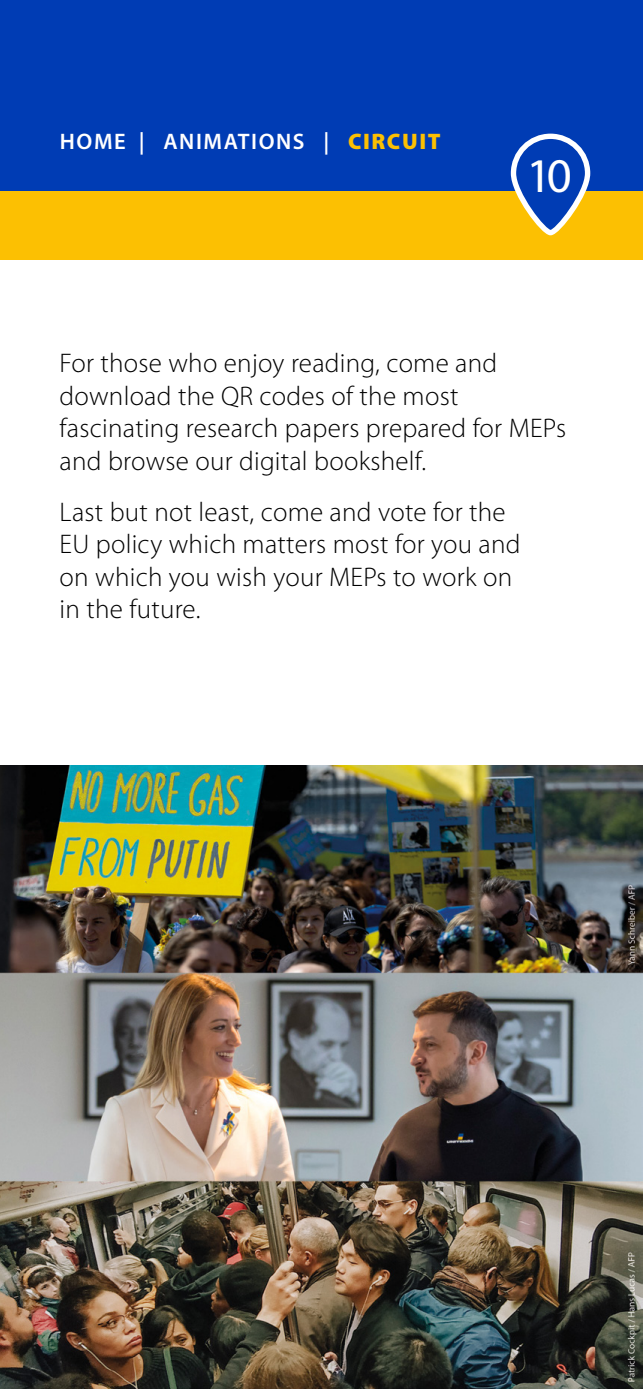
<style>
.page{position:relative;width:643px;height:1389px;background:#fff}
.page>*{position:absolute;margin:0;border:0;box-sizing:border-box;transform-origin:0 0}
.t1{font:48.6px "Myriad Pro";color:#fff}
.t2{font:300 27px/32.4px "Myriad Pro";letter-spacing:.01em;color:#000}
.t3{font:600 22.5px "Myriad Pro";letter-spacing:.07em;color:#fff}
.s1{font-weight:900;color:#fcc002}
</style>
<div class="page">
<div style="left:0;top:0;width:642px;height:215px;background:#003cb4"></div>
<div style="left:0;top:191px;width:642px;height:68px;background:#fcc002"></div>
<svg style="left:513px;top:136px;width:74px;height:97px"></svg>
<div style="left:510px;top:134px;width:79px;height:101px;border:5px solid #fff;border-radius:37px"></div>
<img style="left:0;top:765px;width:642px;height:624px">
<p class="t3" style="left:60px;top:129px;width:382px">HOME | ANIMATIONS | <span class="s1">CIRCUIT</span></p>
<h1 class="t1" style="left:526px;top:149px;width:47px">10</h1>
<p class="t2" style="left:60px;top:348px;width:507px">For those who enjoy reading, come and download the QR codes of the most fascinating research papers prepared for MEPs and browse our digital bookshelf.</p>
<p class="t2" style="left:60px;top:496px;width:462px">Last but not least, come and vote for the<br>EU policy which matters most for you and on which you wish your MEPs to work on in the future.</p>
</div>
